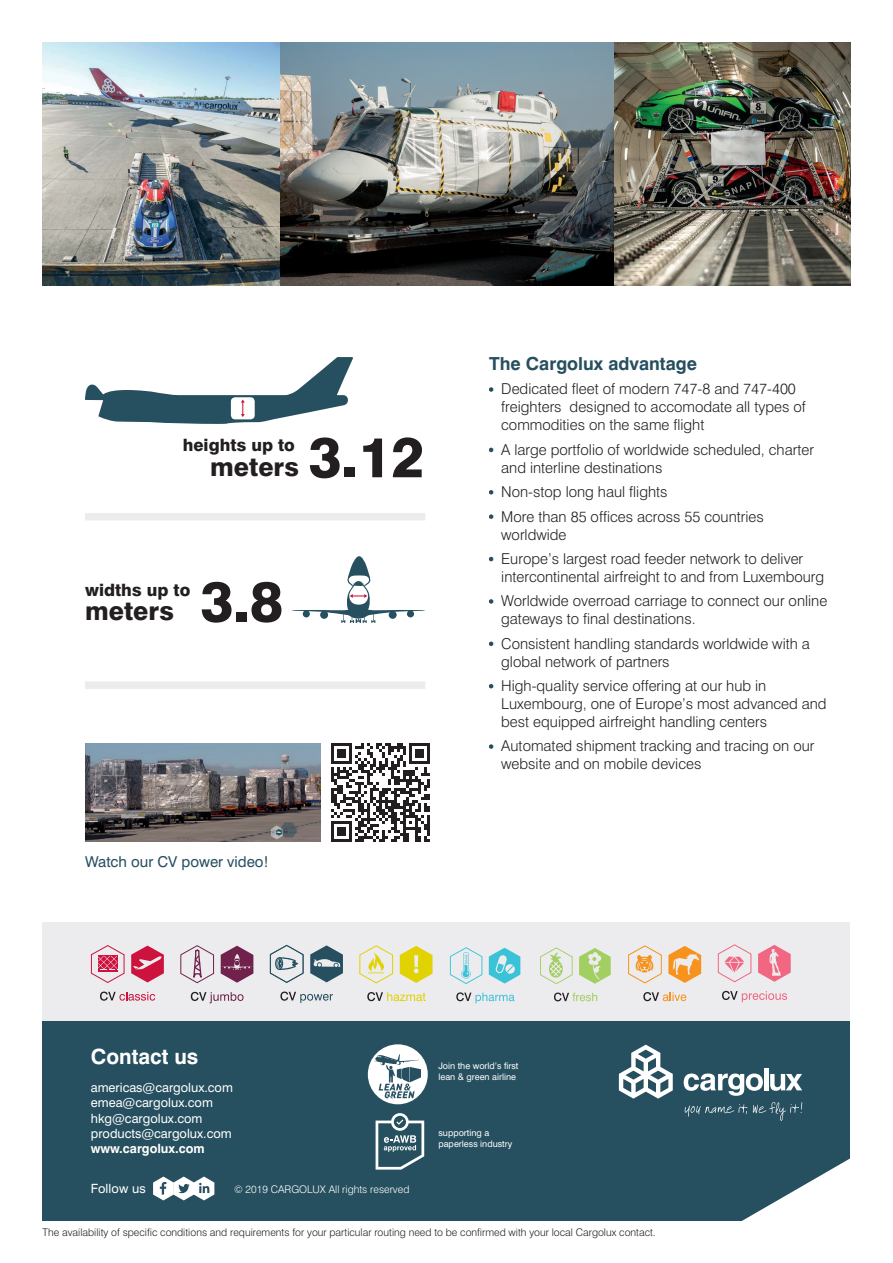
<style>
.page{position:relative;width:893px;height:1263px;background:#fff}
.page>*{position:absolute;margin:0;border:0;box-sizing:border-box;transform-origin:0 0}
.t1{font:800 25.5px "Swiss 721 BT";color:#231f20}
.t2{font:700 21px "Swiss 721 BT";color:#fff}
.t3{font:700 18px "Swiss 721 BT";color:#264f5f}
.t4{font:800 17.1px "Swiss 721 BT";color:#231f20}
.t5{font:300 15px/18px "Swiss 721 BT";color:#231f20}
.t6{font:15px "Swiss 721 BT";color:#264f5f}
.t7{font:12.75px/15.3px "Swiss 721 BT";color:#fff}
.t8{font:700 12.75px "Swiss 721 BT";color:#fff}
.t9{font:300 10.5px "Swiss 721 BT";color:#231f20}
.t10{font:300 10.5px "Swiss 721 BT";color:#fff}
.t11{font:9px/10.8px "Swiss 721 BT";color:#fff}
.s1{font-size:56.1px}
</style>
<div class="page">
<div style="left:43px;top:922px;width:807px;height:98px;background:#ececee"></div>
<svg style="left:131px;top:945px;width:33px;height:37px"></svg>
<svg style="left:91px;top:945px;width:34px;height:38px"></svg>
<svg style="left:100px;top:991px;width:55px;height:10px"></svg>
<svg style="left:180px;top:945px;width:35px;height:39px"></svg>
<svg style="left:221px;top:946px;width:32px;height:37px"></svg>
<svg style="left:191px;top:992px;width:52px;height:11px"></svg>
<svg style="left:270px;top:945px;width:34px;height:38px"></svg>
<svg style="left:280px;top:991px;width:53px;height:12px"></svg>
<svg style="left:310px;top:945px;width:33px;height:37px"></svg>
<svg style="left:400px;top:946px;width:32px;height:37px"></svg>
<svg style="left:359px;top:945px;width:35px;height:39px"></svg>
<svg style="left:367px;top:992px;width:59px;height:9px"></svg>
<svg style="left:450px;top:947px;width:32px;height:37px"></svg>
<svg style="left:489px;top:948px;width:31px;height:35px"></svg>
<svg style="left:456px;top:992px;width:58px;height:11px"></svg>
<svg style="left:579px;top:948px;width:32px;height:36px"></svg>
<svg style="left:540px;top:947px;width:33px;height:37px"></svg>
<svg style="left:554px;top:992px;width:43px;height:9px"></svg>
<svg style="left:628px;top:945px;width:73px;height:39px"></svg>
<svg style="left:643px;top:992px;width:43px;height:9px"></svg>
<svg style="left:718px;top:944px;width:34px;height:39px"></svg>
<svg style="left:758px;top:945px;width:33px;height:37px"></svg>
<svg style="left:722px;top:991px;width:65px;height:11px"></svg>
<img style="left:43px;top:43px;width:807px;height:243px">
<div style="left:43px;top:1020px;width:807px;height:200px;background:#264f5f"></div>
<svg style="left:725px;top:1158px;width:125px;height:63px"></svg>
<svg style="left:153px;top:1176px;width:61px;height:24px"></svg>
<svg style="left:619px;top:1044px;width:54px;height:54px"></svg>
<svg style="left:684px;top:1073px;width:79px;height:23px"></svg>
<hr style="left:764px;top:1068px;width:4px;height:22px;background:#fff">
<svg style="left:770px;top:1074px;width:32px;height:17px"></svg>
<svg style="left:685px;top:1104px;width:62px;height:12px"></svg>
<svg style="left:753px;top:1102px;width:49px;height:19px"></svg>
<svg style="left:489px;top:387px;width:4px;height:5px"></svg>
<svg style="left:489px;top:447px;width:4px;height:5px"></svg>
<svg style="left:489px;top:490px;width:4px;height:5px"></svg>
<svg style="left:489px;top:514px;width:4px;height:5px"></svg>
<svg style="left:489px;top:557px;width:4px;height:4px"></svg>
<svg style="left:489px;top:599px;width:4px;height:5px"></svg>
<svg style="left:489px;top:641px;width:4px;height:5px"></svg>
<svg style="left:489px;top:684px;width:4px;height:5px"></svg>
<svg style="left:489px;top:744px;width:4px;height:5px"></svg>
<svg style="left:85px;top:357px;width:268px;height:67px"></svg>
<div style="left:85px;top:513px;width:340px;height:7px;background:#ececee"></div>
<div style="left:85px;top:681px;width:340px;height:8px;background:#ececee"></div>
<svg style="left:292px;top:556px;width:133px;height:67px"></svg>
<img style="left:85px;top:743px;width:235px;height:98px">
<svg style="left:368px;top:1044px;width:60px;height:60px"></svg>
<svg style="left:376px;top:1113px;width:48px;height:56px"></svg>
<svg style="left:331px;top:743px;width:99px;height:99px"></svg>
<h1 class="t1" style="left:210px;top:451px;width:215px">meters <span class="s1">3.12</span></h1>
<p class="t4" style="left:183px;top:434px;width:114px">heights up to</p>
<h1 class="t1" style="left:85px;top:595px;width:199px">meters <span class="s1">3.8</span></h1>
<p class="t4" style="left:85px;top:580px;width:107px">widths up to</p>
<p class="t6" style="left:85px;top:853px;width:185px">Watch our CV power video!</p>
<p class="t3" style="left:489px;top:353px;width:210px">The Cargolux advantage</p>
<p class="t5" style="left:501px;top:380px;width:306px">Dedicated fleet of modern 747-8 and 747-400 freighters designed to accomodate all types of commodities on the same flight</p>
<p class="t5" style="left:501px;top:440px;width:314px">A large portfolio of worldwide scheduled, charter and interline destinations</p>
<p class="t5" style="left:501px;top:479px;width:264px;line-height:24.5px">Non-stop long haul flights<br>More than 85 offices across 55 countries</p>
<p class="t5" style="left:501px;top:522px;width:303px;line-height:24.5px">worldwide<br>Europe’s largest road feeder network to deliver</p>
<p class="t5" style="left:501px;top:564px;width:328px;line-height:24.5px">intercontinental airfreight to and from Luxembourg<br>Worldwide overroad carriage to connect our online</p>
<p class="t5" style="left:501px;top:607px;width:310px;line-height:24.5px">gateways to final destinations.<br>Consistent handling standards worldwide with a</p>
<p class="t5" style="left:501px;top:649px;width:267px;line-height:24.5px">global network of partners<br>High-quality service offering at our hub in</p>
<p class="t5" style="left:501px;top:695px;width:327px">Luxembourg, one of Europe’s most advanced and best equipped airfreight handling centers</p>
<p class="t5" style="left:501px;top:737px;width:315px">Automated shipment tracking and tracing on our website and on mobile devices</p>
<h2 class="t2" style="left:91px;top:1044px;width:109px">Contact us</h2>
<p class="t7" style="left:91px;top:1080px;width:144px">americas@cargolux.com emea@cargolux.com hkg@cargolux.com products@cargolux.com</p>
<p class="t8" style="left:91px;top:1141px;width:115px">www.cargolux.com</p>
<p class="t7" style="left:91px;top:1180px;width:57px">Follow us</p>
<p class="t10" style="left:234px;top:1183px;width:177px">© 2019 CARGOLUX All rights reserved</p>
<p class="t11" style="left:438px;top:1060px;width:82px">Join the world’s first lean &amp; green airline</p>
<p class="t11" style="left:438px;top:1128px;width:75px">supporting a paperless industry</p>
<p class="t9" style="left:43px;top:1226px;width:615px">The availability of specific conditions and requirements for your particular routing need to be confirmed with your local Cargolux contact.</p>
</div>
